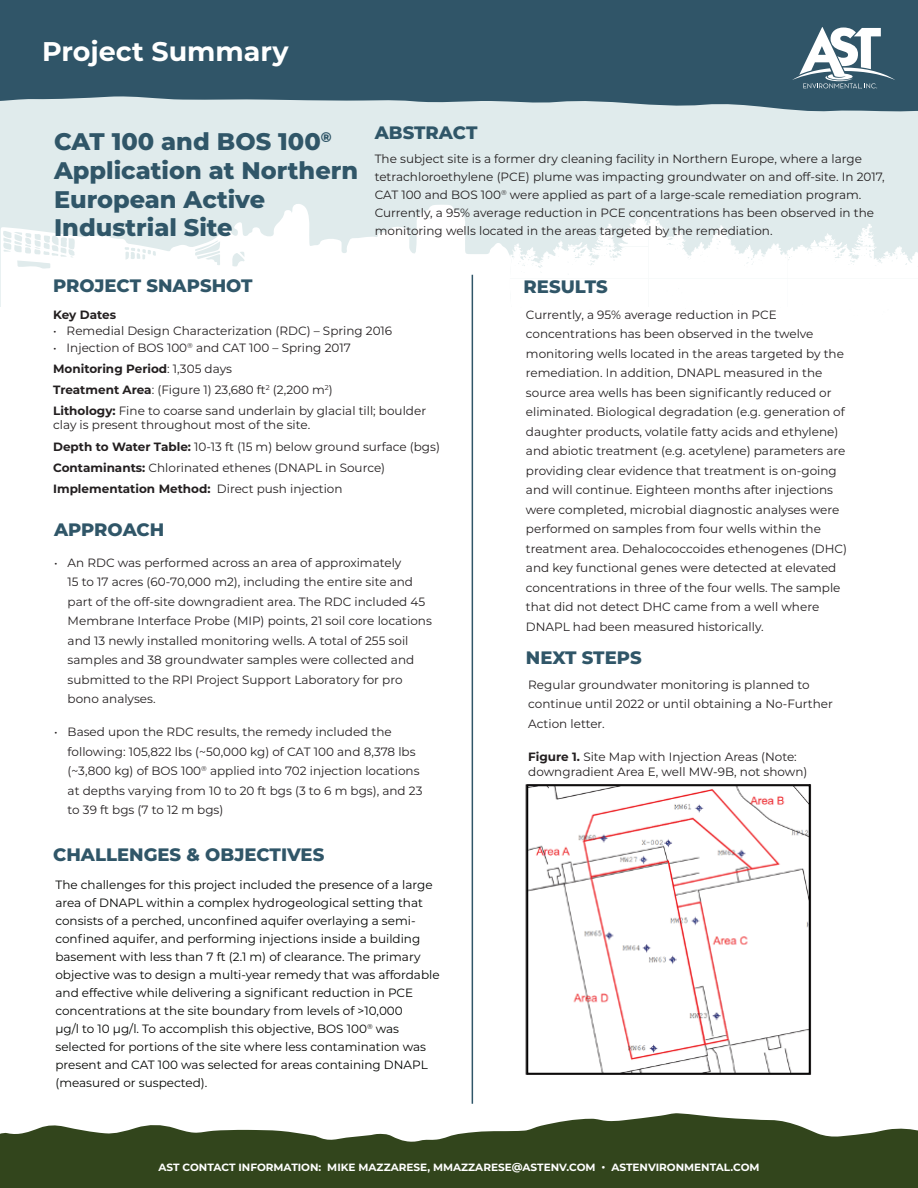
<style>
.page{position:relative;width:918px;height:1188px;background:#fff}
.page>*{position:absolute;margin:0;border:0;box-sizing:border-box;transform-origin:0 0}
.t1{font:700 27px "Montserrat";color:#fff}
.t2{font:800 24px/28.8px "Montserrat";color:#305668}
.t3{font:800 18px "Montserrat";color:#305668}
.t4{font:12px/19.5px "Montserrat";color:#231f20}
.t5{font:12px/18px "Montserrat";color:#040503}
.t6{font:700 12px "Montserrat";color:#231f20}
.t7{font:700 10.5px "Montserrat";color:#fff}
.s1{font-weight:400}
.s2{font-weight:700}
</style>
<div class="page">
<div style="left:0;top:11px;width:918px;height:295px;background:#e0ebec"></div>
<svg style="left:0;top:204px;width:462px;height:103px;fill:#fff"></svg>
<svg style="left:361px;top:214px;width:557px;height:93px"></svg>
<svg style="left:0;top:0;width:918px;height:112px;background:#3f6273"></svg>
<svg style="left:0;top:1113px;width:918px;height:75px;fill:#32451c"></svg>
<div style="left:362px;top:283px;width:527px;height:45px;background:#fff"></div>
<svg style="left:792px;top:27px;width:103px;height:62px;background:#7b939f"></svg>
<hr style="left:472px;top:275px;width:1px;height:829px;background:#305668">
<img style="left:528px;top:787px;width:281px;height:285px">
<div style="left:526px;top:785px;width:285px;height:289px;border:1px solid #231f20"></div>
<p class="t1" style="left:42px;top:32px;width:248px">Project Summary</p>
<p class="t2" style="left:54px;top:126px;width:306px">CAT 100 and BOS 100<sup>®<br></sup>Application at Northern<br>European Active<br>Industrial Site</p>
<p class="t3" style="left:375px;top:120px;width:104px">ABSTRACT</p>
<p class="t4" style="left:375px;top:149px;width:511px;line-height:18px">The subject site is a former dry cleaning facility in Northern Europe, where a large tetrachloroethylene (PCE) plume was impacting groundwater on and off-site. In 2017, CAT 100 and BOS 100<sup>®</sup> were applied as part of a large-scale remediation program.<br>Currently, a 95% average reduction in PCE concentrations has been observed in the monitoring wells located in the areas targeted by the remediation.</p>
<p class="t3" style="left:53px;top:273px;width:201px">PROJECT SNAPSHOT</p>
<p class="t3" style="left:524px;top:274px;width:86px">RESULTS</p>
<p class="t6" style="left:53px;top:306px;width:64px">Key Dates</p>
<p class="t4" style="left:53px;top:321px;width:341px">• Remedial Design Characterization (RDC) – Spring 2016</p>
<p class="t4" style="left:53px;top:337px;width:299px">• Injection of BOS 100<sup>®</sup> and CAT 100 – Spring 2017</p>
<p class="t6" style="left:53px;top:360px;width:180px">Monitoring Period<span class="s1">: 1,305 days</span></p>
<p class="t4" style="left:53px;top:379px;width:281px"><span class="s2">Treatment Area</span>: (Figure 1) 23,680 ft<sup>2</sup> (2,200 m<sup>2</sup>)</p>
<p class="t4" style="left:53px;top:403px;width:374px;line-height:14.4px"><span class="s2">Lithology:</span> Fine to coarse sand underlain by glacial till; boulder clay is present throughout most of the site.</p>
<p class="t4" style="left:53px;top:436px;width:388px"><span class="s2">Depth to Water Table:</span> 10-13 ft (15 m) below ground surface (bgs)</p>
<p class="t4" style="left:53px;top:457px;width:334px"><span class="s2">Contaminants:</span> Chlorinated ethenes (DNAPL in Source)</p>
<p class="t6" style="left:53px;top:480px;width:291px">Implementation Method: <span class="s1">Direct push injection</span></p>
<p class="t3" style="left:54px;top:517px;width:112px">APPROACH</p>
<p class="t4" style="left:68px;top:552px;width:366px;text-indent:-14px">• An RDC was performed across an area of approximately<br>15 to 17 acres (60-70,000 m2), including the entire site and part of the off-site downgradient area. The RDC included 45<br>Membrane Interface Probe (MIP) points, 21 soil core locations and 13 newly installed monitoring wells. A total of 255 soil samples and 38 groundwater samples were collected and submitted to the RPI Project Support Laboratory for pro bono analyses.</p>
<p class="t4" style="left:68px;top:722px;width:356px;text-indent:-14px">• Based upon the RDC results, the remedy included the following: 105,822 lbs (~50,000 kg) of CAT 100 and 8,378 lbs (~3,800 kg) of BOS 100<sup>®</sup> applied into 702 injection locations at depths varying from 10 to 20 ft bgs (3 to 6 m bgs), and 23 to 39 ft bgs (7 to 12 m bgs)</p>
<p class="t3" style="left:53px;top:841px;width:273px">CHALLENGES &amp; OBJECTIVES</p>
<p class="t5" style="left:55px;top:875px;width:386px">The challenges for this project included the presence of a large area of DNAPL within a complex hydrogeological setting that consists of a perched, unconfined aquifer overlaying a semi&shy;confined aquifer, and performing injections inside a building basement with less than 7 ft (2.1 m) of clearance. The primary objective was to design a multi-year remedy that was affordable and effective while delivering a significant reduction in PCE concentrations at the site boundary from levels of &gt;10,000<br>µg/l to 10 µg/l. To accomplish this objective, BOS 100<sup>®</sup> was selected for portions of the site where less contamination was present and CAT 100 was selected for areas containing DNAPL (measured or suspected).</p>
<p class="t4" style="left:526px;top:304px;width:323px">Currently, a 95% average reduction in PCE concentrations has been observed in the twelve monitoring wells located in the areas targeted by the remediation. In addition, DNAPL measured in the source area wells has been significantly reduced or eliminated. Biological degradation (e.g. generation of daughter products, volatile fatty acids and ethylene) and abiotic treatment (e.g. acetylene) parameters are providing clear evidence that treatment is on-going and will continue. Eighteen months after injections were completed, microbial diagnostic analyses were performed on samples from four wells within the treatment area. Dehalococcoides ethenogenes (DHC) and key functional genes were detected at elevated concentrations in three of the four wells. The sample that did not detect DHC came from a well where DNAPL had been measured historically.</p>
<p class="t3" style="left:526px;top:644px;width:117px">NEXT STEPS</p>
<p class="t4" style="left:528px;top:675px;width:306px">Regular groundwater monitoring is planned to continue until 2022 or until obtaining a No-Further<br>Action letter.</p>
<p class="t4" style="left:528px;top:747px;width:270px"><span class="s2">Figure 1.</span> Site Map with Injection Areas (Note:</p>
<p class="t4" style="left:528px;top:761px;width:281px">downgradient Area E, well MW-9B, not shown)</p>
<p class="t7" style="left:158px;top:1160px;width:603px">AST CONTACT INFORMATION: MIKE MAZZARESE, MMAZZARESE@ASTENV.COM • ASTENVIRONMENTAL.COM</p>
</div>
